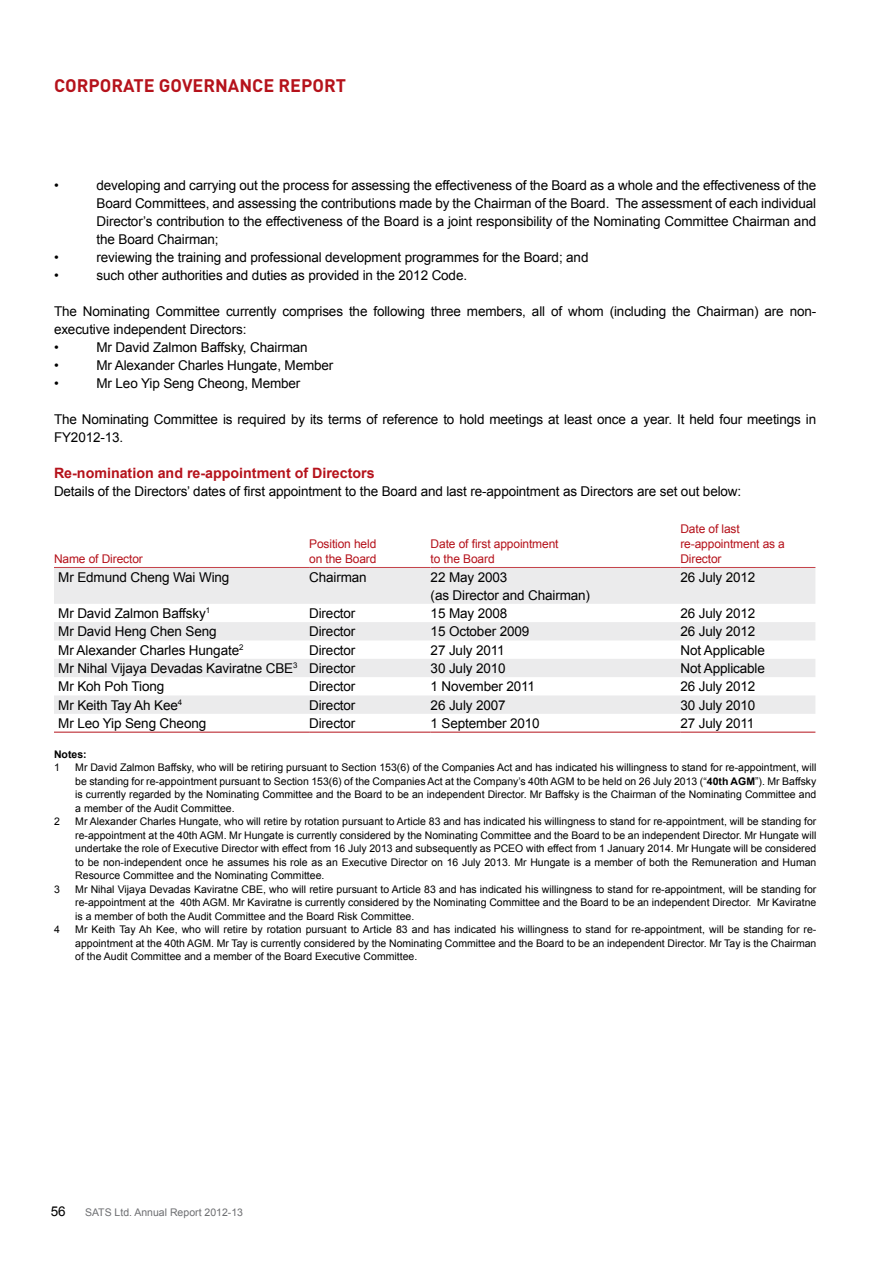
<style>
.page{position:relative;width:893px;height:1263px;background:#fff}
.page>*{position:absolute;margin:0;border:0;box-sizing:border-box;transform-origin:0 0}
.t1{font:700 18px "DIN";color:#b5121b}
.t2{font:700 14.25px "Arial";color:#b5121b}
.t3{font:13.5px/18px "Arial";letter-spacing:-.01em;color:#000}
.t4{font:12px/15px "Arial";letter-spacing:-.01em;color:#b5121b}
.t5{font:10.5px/13.5px "Arial";color:#000;text-align:justify}
.t6{font:10.5px "Arial";color:#6d6e71}
.t7{font:700 10.5px "Arial";color:#000}
.s1{font-weight:700}
</style>
<div class="page">
<svg style="left:54px;top:568px;width:761px;height:146px;fill:#ebebec"></svg>
<hr style="left:54px;top:732px;width:255px;height:1px;background:#b5121b">
<hr style="left:309px;top:732px;width:122px;height:1px;background:#b5121b">
<hr style="left:431px;top:732px;width:249px;height:1px;background:#b5121b">
<hr style="left:680px;top:732px;width:135px;height:1px;background:#b5121b">
<hr style="left:54px;top:567px;width:255px;height:1px;background:#c44148">
<hr style="left:309px;top:567px;width:122px;height:1px;background:#c44148">
<hr style="left:431px;top:567px;width:249px;height:1px;background:#c44148">
<hr style="left:680px;top:567px;width:135px;height:1px;background:#c44148">
<h1 class="t1" style="left:54px;top:73px;width:294px">CORPORATE GOVERNANCE REPORT</h1>
<p class="t3" style="left:54px;top:177px;width:6px">•</p>
<p class="t3" style="left:97px;top:177px;width:721px;text-align:justify">developing and carrying out the process for assessing the effectiveness of the Board as a whole and the effectiveness of the Board Committees, and assessing the contributions made by the Chairman of the Board. The assessment of each individual Director’s contribution to the effectiveness of the Board is a joint responsibility of the Nominating Committee Chairman and the Board Chairman;</p>
<p class="t3" style="left:54px;top:249px;width:6px">•</p>
<p class="t3" style="left:97px;top:249px;width:493px">reviewing the training and professional development programmes for the Board; and</p>
<p class="t3" style="left:54px;top:267px;width:6px">•</p>
<p class="t3" style="left:97px;top:267px;width:372px">such other authorities and duties as provided in the 2012 Code.</p>
<p class="t3" style="left:54px;top:303px;width:764px">The Nominating Committee currently comprises the following three members, all of whom (including the Chairman) are non&shy;executive independent Directors:<br>•</p>
<p class="t3" style="left:97px;top:339px;width:213px">Mr David Zalmon Baffsky, Chairman</p>
<p class="t3" style="left:54px;top:357px;width:6px">•</p>
<p class="t3" style="left:97px;top:357px;width:238px">Mr Alexander Charles Hungate, Member</p>
<p class="t3" style="left:54px;top:375px;width:6px">•</p>
<p class="t3" style="left:97px;top:375px;width:205px">Mr Leo Yip Seng Cheong, Member</p>
<p class="t3" style="left:54px;top:411px;width:764px">The Nominating Committee is required by its terms of reference to hold meetings at least once a year. It held four meetings in<br>FY2012-13.</p>
<h2 class="t2" style="left:54px;top:464px;width:322px">Re-nomination and re-appointment of Directors</h2>
<p class="t3" style="left:54px;top:483px;width:689px">Details of the Directors’ dates of first appointment to the Board and last re-appointment as Directors are set out below:</p>
<p class="t4" style="left:54px;top:552px;width:90px">Name of Director</p>
<p class="t4" style="left:309px;top:537px;width:69px">Position held on the Board</p>
<p class="t4" style="left:431px;top:537px;width:129px">Date of first appointment to the Board</p>
<p class="t4" style="left:680px;top:522px;width:106px">Date of last re-appointment as a<br>Director</p>
<p class="t3" style="left:58px;top:568px;width:173px">Mr Edmund Cheng Wai Wing</p>
<p class="t3" style="left:309px;top:568px;width:59px">Chairman</p>
<p class="t3" style="left:431px;top:568px;width:161px">22 May 2003<br>(as Director and Chairman)</p>
<p class="t3" style="left:680px;top:568px;width:77px">26 July 2012</p>
<p class="t3" style="left:58px;top:604px;width:153px">Mr David Zalmon Baffsky<sup>1</sup></p>
<p class="t3" style="left:309px;top:604px;width:48px">Director</p>
<p class="t3" style="left:431px;top:604px;width:78px">15 May 2008</p>
<p class="t3" style="left:680px;top:604px;width:77px">26 July 2012</p>
<p class="t3" style="left:58px;top:623px;width:160px">Mr David Heng Chen Seng</p>
<p class="t3" style="left:309px;top:623px;width:48px">Director</p>
<p class="t3" style="left:431px;top:623px;width:100px">15 October 2009</p>
<p class="t3" style="left:680px;top:623px;width:77px">26 July 2012</p>
<p class="t3" style="left:58px;top:641px;width:187px">Mr Alexander Charles Hungate<sup>2</sup></p>
<p class="t3" style="left:309px;top:641px;width:48px">Director</p>
<p class="t3" style="left:431px;top:641px;width:76px">27 July 2011</p>
<p class="t3" style="left:680px;top:641px;width:86px">Not Applicable</p>
<p class="t3" style="left:58px;top:659px;width:299px">Mr Nihal Vijaya Devadas Kaviratne CBE <sup>3</sup> Director</p>
<p class="t3" style="left:431px;top:659px;width:77px">30 July 2010</p>
<p class="t3" style="left:680px;top:659px;width:86px">Not Applicable</p>
<p class="t3" style="left:58px;top:678px;width:108px">Mr Koh Poh Tiong</p>
<p class="t3" style="left:309px;top:678px;width:48px">Director</p>
<p class="t3" style="left:431px;top:678px;width:106px">1 November 2011</p>
<p class="t3" style="left:680px;top:678px;width:77px">26 July 2012</p>
<p class="t3" style="left:58px;top:696px;width:125px">Mr Keith Tay Ah Kee<sup>4</sup></p>
<p class="t3" style="left:309px;top:696px;width:48px">Director</p>
<p class="t3" style="left:431px;top:696px;width:77px">26 July 2007</p>
<p class="t3" style="left:680px;top:696px;width:77px">30 July 2010</p>
<p class="t3" style="left:58px;top:714px;width:150px">Mr Leo Yip Seng Cheong</p>
<p class="t3" style="left:309px;top:714px;width:48px">Director</p>
<p class="t3" style="left:431px;top:714px;width:111px">1 September 2010</p>
<p class="t3" style="left:680px;top:714px;width:76px">27 July 2011</p>
<p class="t7" style="left:54px;top:747px;width:34px">Notes:</p>
<p class="t5" style="left:54px;top:761px;width:7px">1</p>
<p class="t5" style="left:75px;top:761px;width:743px">Mr David Zalmon Baffsky, who will be retiring pursuant to Section 153(6) of the Companies Act and has indicated his willingness to stand for re-appointment, will be standing for re-appointment pursuant to Section 153(6) of the Companies Act at the Company’s 40th AGM to be held on 26 July 2013 (“<span class="s1">40th AGM</span>”). Mr Baffsky is currently regarded by the Nominating Committee and the Board to be an independent Director. Mr Baffsky is the Chairman of the Nominating Committee and a member of the Audit Committee.</p>
<p class="t5" style="left:54px;top:815px;width:7px">2</p>
<p class="t5" style="left:75px;top:815px;width:743px">Mr Alexander Charles Hungate, who will retire by rotation pursuant to Article 83 and has indicated his willingness to stand for re-appointment, will be standing for re-appointment at the 40th AGM. Mr Hungate is currently considered by the Nominating Committee and the Board to be an independent Director. Mr Hungate will undertake the role of Executive Director with effect from 16 July 2013 and subsequently as PCEO with effect from 1 January 2014. Mr Hungate will be considered to be non-independent once he assumes his role as an Executive Director on 16 July 2013. Mr Hungate is a member of both the Remuneration and Human Resource Committee and the Nominating Committee.</p>
<p class="t5" style="left:54px;top:882px;width:7px">3</p>
<p class="t5" style="left:75px;top:882px;width:743px">Mr Nihal Vijaya Devadas Kaviratne CBE, who will retire pursuant to Article 83 and has indicated his willingness to stand for re-appointment, will be standing for re-appointment at the 40th AGM. Mr Kaviratne is currently considered by the Nominating Committee and the Board to be an independent Director. Mr Kaviratne is a member of both the Audit Committee and the Board Risk Committee.</p>
<p class="t5" style="left:54px;top:923px;width:7px">4</p>
<p class="t5" style="left:75px;top:923px;width:743px">Mr Keith Tay Ah Kee, who will retire by rotation pursuant to Article 83 and has indicated his willingness to stand for re-appointment, will be standing for re&shy;appointment at the 40th AGM. Mr Tay is currently considered by the Nominating Committee and the Board to be an independent Director. Mr Tay is the Chairman of the Audit Committee and a member of the Board Executive Committee.</p>
<p class="t3" style="left:51px;top:1202px;width:17px">56</p>
<p class="t6" style="left:85px;top:1206px;width:159px">SATS Ltd. Annual Report 2012-13</p>
</div>
